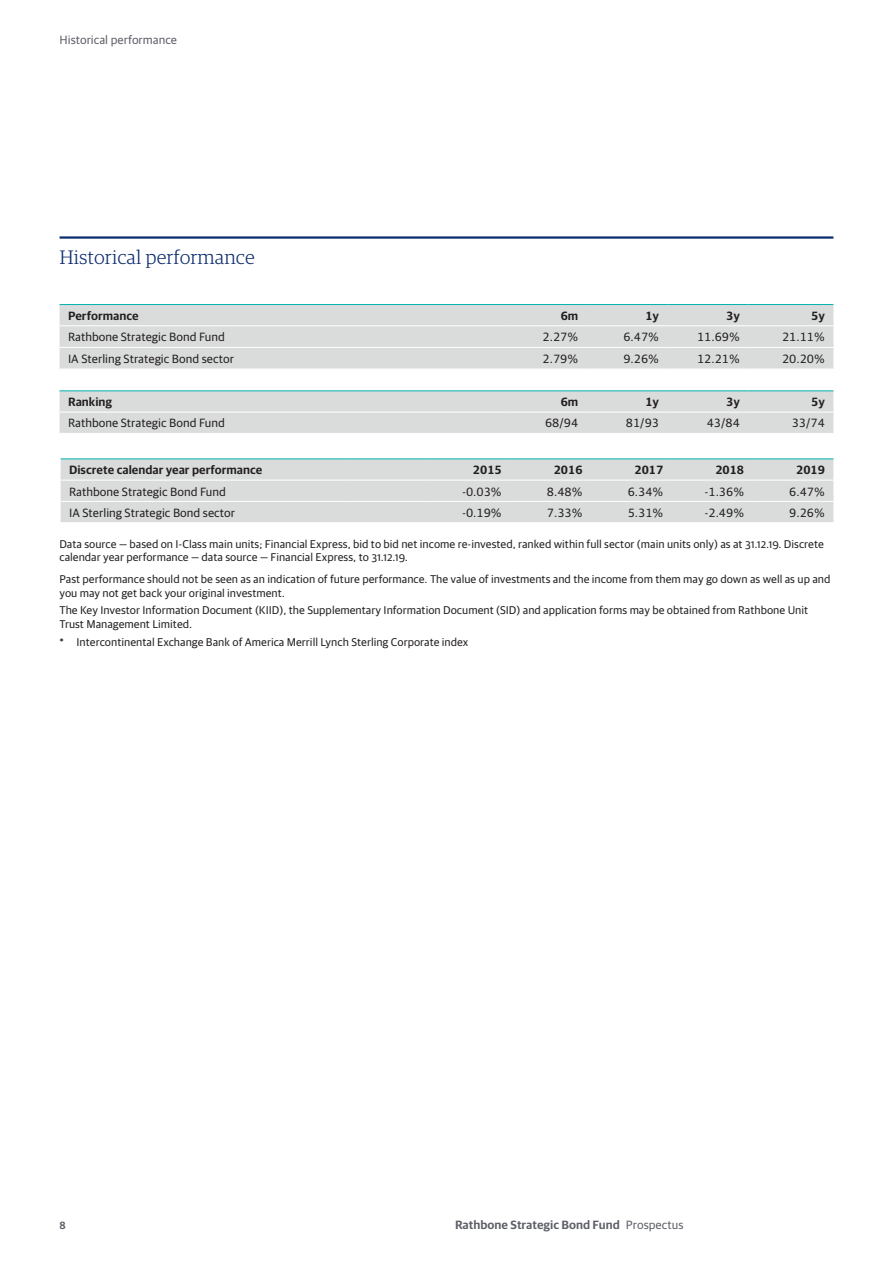
<style>
.page{position:relative;width:893px;height:1263px;background:#fff}
.page>*{position:absolute;margin:0;border:0;box-sizing:border-box;transform-origin:0 0}
.Part_headings{font:300 19.5px "Guardian RTB Egyp";color:#0d2c6e}
.Table_sans_8_9_Semib{font:12px "Guardian RTB Sans";color:#231f20}
.Table_sans_8_9_Semib-2{font:600 12px "Guardian RTB Sans";color:#231f20}
.t1{font:600 12px "Guardian RTB Sans";color:#5d6067}
.Sign_off_Heading{font:12px "Guardian RTB Sans";color:#231f20}
.t2{font:12px "Guardian RTB Sans";color:#5d6067}
.Disclaimer_text{font:11.25px/13.5px "Guardian RTB Sans";color:#231f20}
.Body_text_9_11_full{font:11.25px/13.5px "Guardian RTB Sans";color:#231f20}
.t3{font:600 10.5px "Guardian RTB Sans";color:#5d6067}
.s1{font-weight:400}
</style>
<div class="page">
<hr style="left:60px;top:236px;width:773px;height:3px;background:#0d2c6e">
<div style="left:60px;top:305px;width:773px;height:64px;background:#dadcdc"></div>
<hr style="left:60px;top:325px;width:446px;height:1px;background:#fff">
<hr style="left:506px;top:325px;width:81px;height:1px;background:#fff">
<hr style="left:587px;top:325px;width:81px;height:1px;background:#fff">
<hr style="left:668px;top:325px;width:80px;height:1px;background:#fff">
<hr style="left:748px;top:325px;width:85px;height:1px;background:#fff">
<hr style="left:60px;top:347px;width:446px;height:1px;background:#fff">
<hr style="left:506px;top:347px;width:81px;height:1px;background:#fff">
<hr style="left:587px;top:347px;width:81px;height:1px;background:#fff">
<hr style="left:668px;top:347px;width:80px;height:1px;background:#fff">
<hr style="left:748px;top:347px;width:85px;height:1px;background:#fff">
<hr style="left:60px;top:304px;width:446px;height:1px;background:#00b3b0">
<hr style="left:506px;top:304px;width:81px;height:1px;background:#00b3b0">
<hr style="left:587px;top:304px;width:81px;height:1px;background:#00b3b0">
<hr style="left:668px;top:304px;width:80px;height:1px;background:#00b3b0">
<hr style="left:748px;top:304px;width:85px;height:1px;background:#00b3b0">
<div style="left:60px;top:391px;width:773px;height:42px;background:#dadcdc"></div>
<hr style="left:60px;top:412px;width:446px;height:1px;background:#fff">
<hr style="left:506px;top:412px;width:81px;height:1px;background:#fff">
<hr style="left:587px;top:412px;width:81px;height:1px;background:#fff">
<hr style="left:668px;top:412px;width:80px;height:1px;background:#fff">
<hr style="left:748px;top:412px;width:85px;height:1px;background:#fff">
<hr style="left:60px;top:390px;width:446px;height:1px;background:#00b3b0">
<hr style="left:506px;top:390px;width:81px;height:1px;background:#00b3b0">
<hr style="left:587px;top:390px;width:81px;height:1px;background:#00b3b0">
<hr style="left:668px;top:390px;width:80px;height:1px;background:#00b3b0">
<hr style="left:748px;top:390px;width:85px;height:1px;background:#00b3b0">
<div style="left:61px;top:459px;width:772px;height:63px;background:#dadcdc"></div>
<hr style="left:61px;top:480px;width:288px;height:1px;background:#fff">
<hr style="left:349px;top:480px;width:80px;height:1px;background:#fff">
<hr style="left:429px;top:480px;width:81px;height:1px;background:#fff">
<hr style="left:510px;top:480px;width:81px;height:1px;background:#fff">
<hr style="left:591px;top:480px;width:81px;height:1px;background:#fff">
<hr style="left:672px;top:480px;width:81px;height:1px;background:#fff">
<hr style="left:753px;top:480px;width:80px;height:1px;background:#fff">
<hr style="left:61px;top:501px;width:288px;height:1px;background:#fff">
<hr style="left:349px;top:501px;width:80px;height:1px;background:#fff">
<hr style="left:429px;top:501px;width:81px;height:1px;background:#fff">
<hr style="left:510px;top:501px;width:81px;height:1px;background:#fff">
<hr style="left:591px;top:501px;width:81px;height:1px;background:#fff">
<hr style="left:672px;top:501px;width:81px;height:1px;background:#fff">
<hr style="left:753px;top:501px;width:80px;height:1px;background:#fff">
<hr style="left:61px;top:458px;width:288px;height:1px;background:#00b3b0">
<hr style="left:349px;top:458px;width:80px;height:1px;background:#00b3b0">
<hr style="left:429px;top:458px;width:81px;height:1px;background:#00b3b0">
<hr style="left:510px;top:458px;width:81px;height:1px;background:#00b3b0">
<hr style="left:591px;top:458px;width:81px;height:1px;background:#00b3b0">
<hr style="left:672px;top:458px;width:81px;height:1px;background:#00b3b0">
<hr style="left:753px;top:458px;width:80px;height:1px;background:#00b3b0">
<p class="t2" style="left:60px;top:31px;width:119px">Historical performance</p>
<p class="Part_headings" style="left:60px;top:244px;width:197px">Historical performance</p>
<p class="Table_sans_8_9_Semib-2" style="left:68px;top:307px;width:72px">Performance</p>
<p class="Table_sans_8_9_Semib-2" style="left:561px;top:307px;width:19px">6m</p>
<p class="Table_sans_8_9_Semib-2" style="left:645px;top:307px;width:15px">1y</p>
<p class="Table_sans_8_9_Semib-2" style="left:726px;top:307px;width:15px">3y</p>
<p class="Table_sans_8_9_Semib-2" style="left:811px;top:307px;width:15px">5y</p>
<p class="Table_sans_8_9_Semib" style="left:68px;top:329px;width:158px">Rathbone Strategic Bond Fund</p>
<p class="Table_sans_8_9_Semib" style="left:543px;top:329px;width:37px">2.27%</p>
<p class="Table_sans_8_9_Semib" style="left:623px;top:329px;width:37px">6.47%</p>
<p class="Table_sans_8_9_Semib" style="left:697px;top:329px;width:44px">11.69%</p>
<p class="Table_sans_8_9_Semib" style="left:782px;top:329px;width:44px">21.11%</p>
<p class="Sign_off_Heading" style="left:68px;top:350px;width:168px">IA Sterling Strategic Bond sector</p>
<p class="Table_sans_8_9_Semib" style="left:543px;top:350px;width:37px">2.79%</p>
<p class="Table_sans_8_9_Semib" style="left:623px;top:350px;width:37px">9.26%</p>
<p class="Table_sans_8_9_Semib" style="left:697px;top:350px;width:44px">12.21%</p>
<p class="Table_sans_8_9_Semib" style="left:782px;top:350px;width:44px">20.20%</p>
<p class="Table_sans_8_9_Semib-2" style="left:68px;top:393px;width:46px">Ranking</p>
<p class="Table_sans_8_9_Semib-2" style="left:561px;top:393px;width:19px">6m</p>
<p class="Table_sans_8_9_Semib-2" style="left:645px;top:393px;width:15px">1y</p>
<p class="Table_sans_8_9_Semib-2" style="left:726px;top:393px;width:15px">3y</p>
<p class="Table_sans_8_9_Semib-2" style="left:811px;top:393px;width:15px">5y</p>
<p class="Table_sans_8_9_Semib" style="left:68px;top:415px;width:158px">Rathbone Strategic Bond Fund</p>
<p class="Table_sans_8_9_Semib" style="left:545px;top:415px;width:35px">68/94</p>
<p class="Table_sans_8_9_Semib" style="left:626px;top:415px;width:35px">81/93</p>
<p class="Table_sans_8_9_Semib" style="left:707px;top:415px;width:35px">43/84</p>
<p class="Table_sans_8_9_Semib" style="left:792px;top:415px;width:35px">33/74</p>
<p class="Table_sans_8_9_Semib-2" style="left:69px;top:461px;width:195px">Discrete calendar year performance</p>
<p class="Table_sans_8_9_Semib-2" style="left:473px;top:461px;width:30px">2015</p>
<p class="Table_sans_8_9_Semib-2" style="left:554px;top:461px;width:30px">2016</p>
<p class="Table_sans_8_9_Semib-2" style="left:635px;top:461px;width:30px">2017</p>
<p class="Table_sans_8_9_Semib-2" style="left:715px;top:461px;width:30px">2018</p>
<p class="Table_sans_8_9_Semib-2" style="left:796px;top:461px;width:30px">2019</p>
<p class="Table_sans_8_9_Semib" style="left:69px;top:483px;width:158px">Rathbone Strategic Bond Fund</p>
<p class="Table_sans_8_9_Semib" style="left:462px;top:483px;width:41px">-0.03%</p>
<p class="Table_sans_8_9_Semib" style="left:547px;top:483px;width:37px">8.48%</p>
<p class="Table_sans_8_9_Semib" style="left:628px;top:483px;width:37px">6.34%</p>
<p class="Table_sans_8_9_Semib" style="left:704px;top:483px;width:41px">-1.36%</p>
<p class="Table_sans_8_9_Semib" style="left:789px;top:483px;width:37px">6.47%</p>
<p class="Table_sans_8_9_Semib" style="left:69px;top:504px;width:168px">IA Sterling Strategic Bond sector</p>
<p class="Table_sans_8_9_Semib" style="left:462px;top:504px;width:41px">-0.19%</p>
<p class="Table_sans_8_9_Semib" style="left:547px;top:504px;width:37px">7.33%</p>
<p class="Table_sans_8_9_Semib" style="left:628px;top:504px;width:37px">5.31%</p>
<p class="Table_sans_8_9_Semib" style="left:704px;top:504px;width:41px">-2.49%</p>
<p class="Table_sans_8_9_Semib" style="left:789px;top:504px;width:37px">9.26%</p>
<p class="Body_text_9_11_full" style="left:60px;top:536px;width:766px">Data source — based on I-Class main units; Financial Express, bid to bid net income re-invested, ranked within full sector (main units only) as at 31.12.19. Discrete calendar year performance — data source — Financial Express, to 31.12.19.</p>
<p class="Disclaimer_text" style="left:60px;top:572px;width:772px">Past performance should not be seen as an indication of future performance. The value of investments and the income from them may go down as well as up and you may not get back your original investment.</p>
<p class="Disclaimer_text" style="left:60px;top:603px;width:750px">The Key Investor Information Document (KIID), the Supplementary Information Document (SID) and application forms may be obtained from Rathbone Unit<br>Trust Management Limited.</p>
<p class="Disclaimer_text" style="left:60px;top:634px;width:410px">* Intercontinental Exchange Bank of America Merrill Lynch Sterling Corporate index</p>
<p class="t3" style="left:60px;top:1217px;width:8px">8</p>
<p class="t1" style="left:455px;top:1216px;width:230px">Rathbone Strategic Bond Fund <span class="s1">Prospectus</span></p>
</div>
